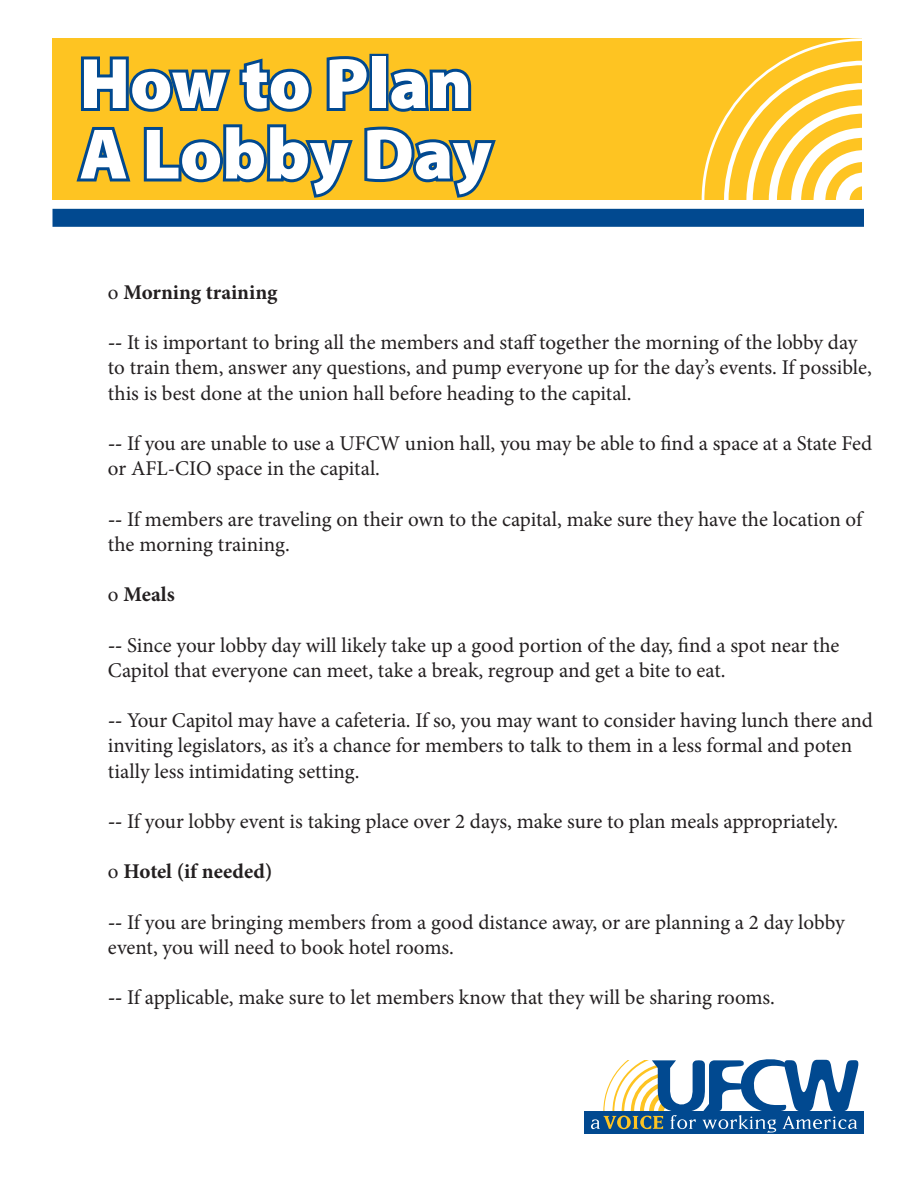
<style>
.page{position:relative;width:918px;height:1188px;background:#fff}
.page>*{position:absolute;margin:0;border:0;box-sizing:border-box;transform-origin:0 0}
.t1{font:900 72px/70.5px "Myriad Pro";color:#fff}
.t2{font:21px/25.2px "Minion Pro";letter-spacing:-.005em;color:#231f20}
.t3{font:700 21px "Minion Pro";color:#231f20}
.s1{font-weight:400}
.s2{font-weight:700}
</style>
<div class="page">
<div style="left:52px;top:38px;width:810px;height:162px;background:#fec422"></div>
<svg style="left:701px;top:38px;width:161px;height:162px"></svg>
<div style="left:52px;top:209px;width:812px;height:18px;background:#014990"></div>
<div style="left:585px;top:1111px;width:279px;height:23px;background:#014990"></div>
<svg style="left:591px;top:1059px;width:268px;height:73px"></svg>
<svg style="left:76px;top:53px;width:420px;height:145px"></svg>
<p class="t1" style="left:80px;top:49px;width:414px">How to Plan<br>A Lobby Day</p>
<p class="t3" style="left:108px;top:277px;width:171px"><span class="s1">o</span> Morning training</p>
<p class="t2" style="left:108px;top:330px;width:765px"><span class="s2">--</span> It is important to bring all the members and staff together the morning of the lobby day to train them, answer any questions, and pump everyone up for the day’s events. If possible, this is best done at the union hall before heading to the capital.</p>
<p class="t2" style="left:108px;top:431px;width:766px"><span class="s2">--</span> If you are unable to use a UFCW union hall, you may be able to find a space at a State Fed or AFL-CIO space in the capital.</p>
<p class="t2" style="left:108px;top:506px;width:756px"><span class="s2">--</span> If members are traveling on their own to the capital, make sure they have the location of the morning training.</p>
<p class="t3" style="left:108px;top:580px;width:68px"><span class="s1">o</span> Meals</p>
<p class="t2" style="left:108px;top:632px;width:733px"><span class="s2">--</span> Since your lobby day will likely take up a good portion of the day, find a spot near the<br>Capitol that everyone can meet, take a break, regroup and get a bite to eat.</p>
<p class="t2" style="left:108px;top:708px;width:766px"><span class="s2">--</span> Your Capitol may have a cafeteria. If so, you may want to consider having lunch there and inviting legislators, as it’s a chance for members to talk to them in a less formal and poten tially less intimidating setting.</p>
<p class="t2" style="left:108px;top:809px;width:732px"><span class="s2">--</span> If your lobby event is taking place over 2 days, make sure to plan meals appropriately.</p>
<p class="t3" style="left:108px;top:857px;width:166px"><span class="s1">o</span> Hotel (if needed)</p>
<p class="t2" style="left:108px;top:910px;width:738px"><span class="s2">--</span> If you are bringing members from a good distance away, or are planning a 2 day lobby event, you will need to book hotel rooms.</p>
<p class="t2" style="left:108px;top:985px;width:669px"><span class="s2">--</span> If applicable, make sure to let members know that they will be sharing rooms.</p>
</div>
